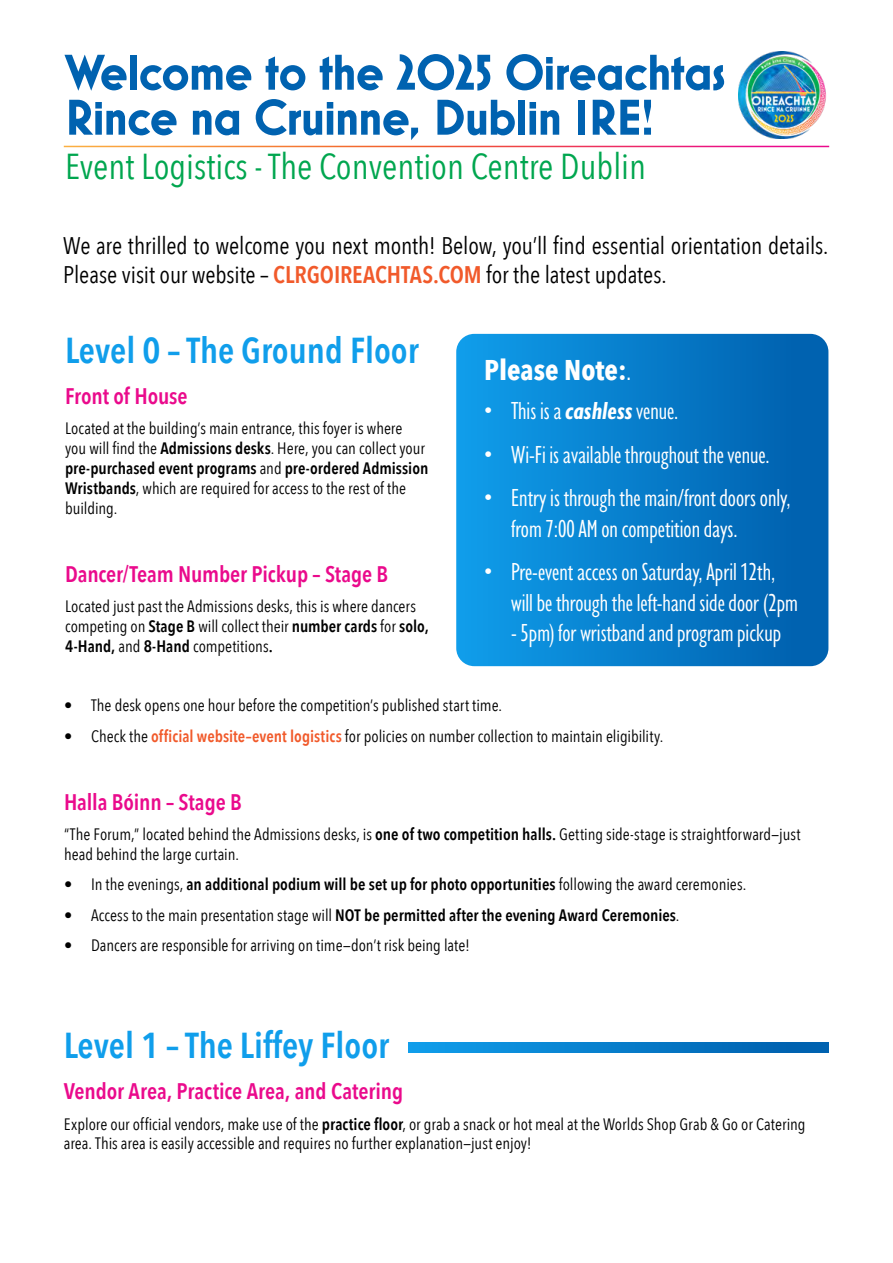
<style>
.page{position:relative;width:893px;height:1263px;background:#fff}
.page>*{position:absolute;margin:0;border:0;box-sizing:border-box;transform-origin:0 0}
.t1{font:700 51px/45px "Mostra Nuova";letter-spacing:-.01em;color:#0062b0}
.t2{font:600 36px "Avenir Next Condensed";color:#109eeb}
.t3{font:36px "Avenir Next Condensed";color:#00a64f}
.t4{font:700 28.5px "Avenir Next Condensed";color:#fff}
.t5{font:condensed 25.5px/30.6px "Gill Sans Nova";color:#fff}
.t6{font:24px/28.8px "Avenir Next Condensed";letter-spacing:-.005em;color:#000}
.t7{font:600 22.5px "Avenir Next Condensed";letter-spacing:-.005em;color:#ea0a8c}
.t8{font:16.5px/19.8px "Avenir Next Condensed";color:#000}
.t9{font:600 16.5px "Avenir Next Condensed";color:#000}
.s1{font-weight:600;color:#f15a2b}
.s2{font-weight:600}
.s3{font-family:"Gill Sans Nova";font-weight:400;font-stretch:condensed}
.s4{font-weight:700;font-style:italic}
.s5{font-weight:400}
</style>
<div class="page">
<img style="left:739px;top:51px;width:87px;height:87px">
<svg style="left:456px;top:334px;width:372px;height:332px;background:#087ecb"></svg>
<svg style="left:408px;top:1043px;width:420px;height:9px;background:#077dca"></svg>
<h1 class="t1" style="left:65px;top:50px;width:662px">Welcome to the 2025 Oireachtas<br>Rince na Cruinne, Dublin IRE!</h1>
<h2 class="t3" style="left:65px;top:136px;width:582px">Event Logistics - The Convention Centre Dublin</h2>
<h3 class="t6" style="left:63px;top:230px;width:767px">We are thrilled to welcome you next month! Below, you’ll find essential orientation details.<br>Please visit our website – <span class="s1">CLRGOIREACHTAS.COM</span> for the latest updates.</h3>
<h2 class="t2" style="left:65px;top:319px;width:355px">Level 0 – The Ground Floor</h2>
<h3 class="t7" style="left:65px;top:377px;width:124px">Front of House</h3>
<p class="t8" style="left:65px;top:418px;width:365px">Located at the building’s main entrance, this foyer is where<br>you will find the <span class="s2">Admissions desks</span>. Here, you can collect your <span class="s2">pre-purchased event programs</span> and <span class="s2">pre-ordered Admission Wristbands</span>, which are required for access to the rest of the building.</p>
<h3 class="t7" style="left:65px;top:554px;width:325px">Dancer/Team Number Pickup – Stage B</h3>
<p class="t8" style="left:65px;top:596px;width:365px">Located just past the Admissions desks, this is where dancers competing on <span class="s2">Stage B</span> will collect their <span class="s2">number cards</span> for <span class="s2">solo,<br>4-Hand,</span> and <span class="s2">8-Hand</span> competitions<span class="s2">.</span></p>
<h3 class="t4" style="left:484px;top:353px;width:149px">Please Note:<span class="s3">.</span></h3>
<h3 class="t5" style="left:484px;top:395px;width:195px">• This is a <span class="s4">cashless</span>venue.</h3>
<h3 class="t5" style="left:484px;top:438px;width:287px">• Wi-Fi is available throughout the venue.</h3>
<h3 class="t5" style="left:511px;top:482px;width:281px;text-indent:-27px">• Entry is through the main/front doors only, from 7:00 AM on competition days.</h3>
<h3 class="t5" style="left:511px;top:556px;width:288px;text-indent:-27px">• Pre-event access on Saturday, April 12th, will be through the left-hand side door (2pm</h3>
<h3 class="t5" style="left:511px;top:617px;width:271px">- 5pm) for wristband and program pickup</h3>
<p class="t8" style="left:64px;top:695px;width:439px">• The desk opens one hour before the competition’s published start time.</p>
<p class="t8" style="left:64px;top:725px;width:601px">• Check the <span class="s1">official website–event logistics</span> for policies on number collection to maintain eligibility.</p>
<h3 class="t7" style="left:64px;top:782px;width:179px">Halla Bóinn – Stage B</h3>
<p class="t8" style="left:64px;top:823px;width:738px">“The Forum,” located behind the Admissions desks, is <span class="s2">one of two competition halls.</span> Getting side-stage is straightforward—just head behind the large curtain.</p>
<p class="t9" style="left:64px;top:870px;width:684px"><span class="s5">• In the evenings,</span> an additional podium will be set up for photo opportunities <span class="s5">following the award ceremonies.</span></p>
<p class="t9" style="left:64px;top:901px;width:617px"><span class="s5">• Access to the main presentation stage will</span> NOT be permitted after the evening Award Ceremonies<span class="s5">.</span></p>
<p class="t8" style="left:64px;top:935px;width:407px">• Dancers are responsible for arriving on time—don’t risk being late!</p>
<h2 class="t2" style="left:64px;top:1014px;width:327px">Level 1 – The Liffey Floor</h2>
<h3 class="t7" style="left:64px;top:1072px;width:341px">Vendor Area, Practice Area, and Catering</h3>
<p class="t8" style="left:64px;top:1113px;width:743px">Explore our official vendors, make use of the <span class="s2">practice floor</span>, or grab a snack or hot meal at the Worlds Shop Grab &amp; Go or Catering area. This area is easily accessible and requires no further explanation—just enjoy!</p>
</div>
